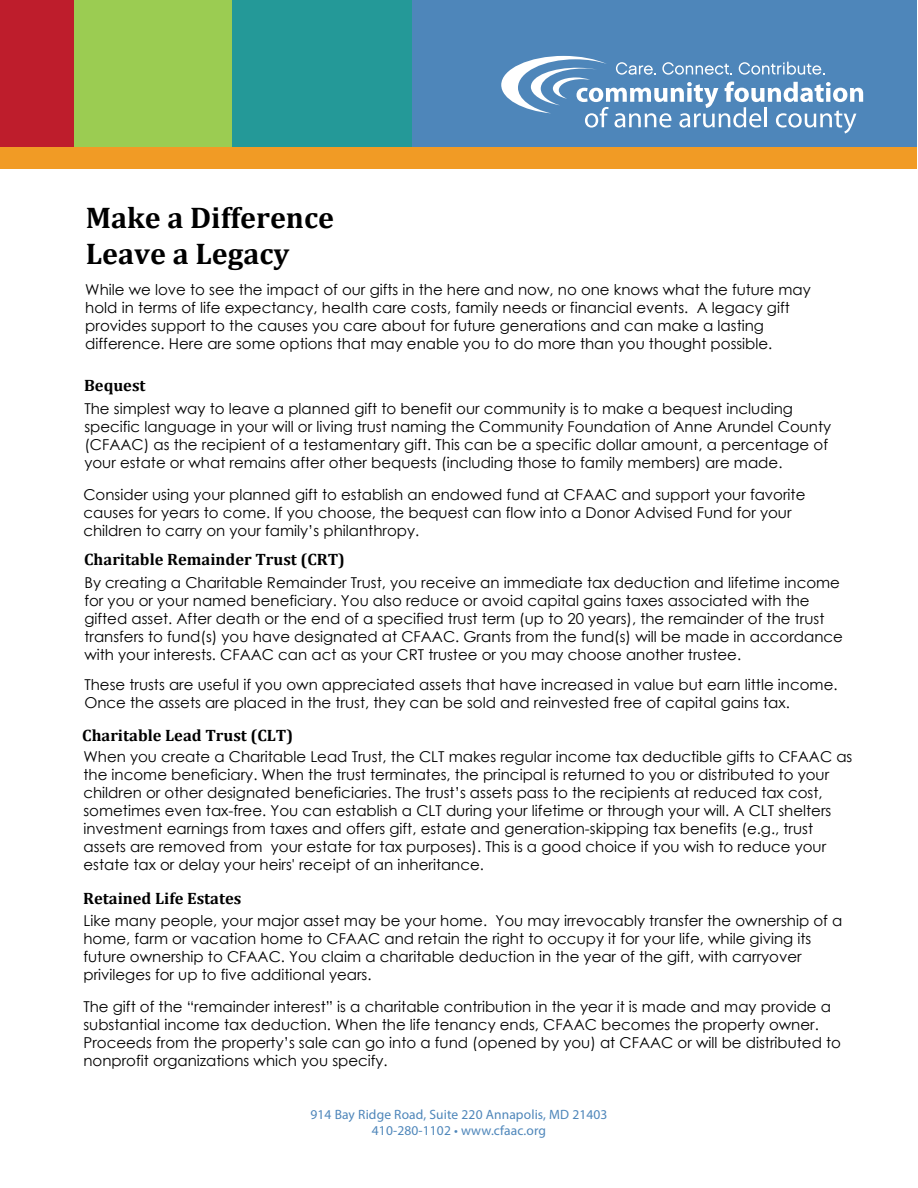
<style>
.page{position:relative;width:918px;height:1188px;background:#fff}
.page>*{position:absolute;margin:0;border:0;box-sizing:border-box;transform-origin:0 0}
.t1{font:700 30px/36px "Cambria";color:#000}
.t2{font:700 16.5px "Cambria";color:#000}
.t3{font:15px/18px "Century Gothic";color:#000}
.t4{font:13.5px/16.2px "Myriad Pro";letter-spacing:.01em;color:#4e86ba;text-align:center}
</style>
<div class="page">
<div style="left:407px;top:0;width:510px;height:158px;background:#4e86ba"></div>
<div style="left:0;top:0;width:109px;height:158px;background:#be1d2c"></div>
<div style="left:74px;top:0;width:197px;height:158px;background:#9bcc52"></div>
<div style="left:232px;top:0;width:180px;height:158px;background:#249998"></div>
<div style="left:0;top:148px;width:917px;height:21px;background:#f19b25"></div>
<svg style="left:501px;top:56px;width:363px;height:77px"></svg>
<h1 class="t1" style="left:86px;top:199px;width:250px">Make a Difference<br>Leave a Legacy</h1>
<p class="t3" style="left:85px;top:280px;width:727px">While we love to see the impact of our gifts in the here and now, no one knows what the future may hold in terms of life expectancy, health care costs, family needs or financial events. A legacy gift provides support to the causes you care about for future generations and can make a lasting difference. Here are some options that may enable you to do more than you thought possible.</p>
<p class="t2" style="left:84px;top:373px;width:63px">Bequest</p>
<p class="t3" style="left:84px;top:400px;width:748px">The simplest way to leave a planned gift to benefit our community is to make a bequest including specific language in your will or living trust naming the Community Foundation of Anne Arundel County (CFAAC) as the recipient of a testamentary gift. This can be a specific dollar amount, a percentage of your estate or what remains after other bequests (including those to family members) are made.</p>
<p class="t3" style="left:83px;top:486px;width:724px">Consider using your planned gift to establish an endowed fund at CFAAC and support your favorite causes for years to come. If you choose, the bequest can flow into a Donor Advised Fund for your children to carry on your family’s philanthropy.</p>
<p class="t2" style="left:84px;top:548px;width:262px">Charitable Remainder Trust (CRT)</p>
<p class="t3" style="left:84px;top:573px;width:760px">By creating a Charitable Remainder Trust, you receive an immediate tax deduction and lifetime income for you or your named beneficiary. You also reduce or avoid capital gains taxes associated with the gifted asset. After death or the end of a specified trust term (up to 20 years), the remainder of the trust transfers to fund(s) you have designated at CFAAC. Grants from the fund(s) will be made in accordance with your interests. CFAAC can act as your CRT trustee or you may choose another trustee.</p>
<p class="t3" style="left:84px;top:676px;width:755px">These trusts are useful if you own appreciated assets that have increased in value but earn little income.<br>Once the assets are placed in the trust, they can be sold and reinvested free of capital gains tax.</p>
<p class="t2" style="left:82px;top:724px;width:212px">Charitable Lead Trust (CLT)</p>
<p class="t3" style="left:83px;top:747px;width:770px">When you create a Charitable Lead Trust, the CLT makes regular income tax deductible gifts to CFAAC as the income beneficiary. When the trust terminates, the principal is returned to you or distributed to your children or other designated beneficiaries. The trust’s assets pass to the recipients at reduced tax cost, sometimes even tax-free. You can establish a CLT during your lifetime or through your will. A CLT shelters investment earnings from taxes and offers gift, estate and generation-skipping tax benefits (e.g., trust assets are removed from your estate for tax purposes). This is a good choice if you wish to reduce your estate tax or delay your heirs' receipt of an inheritance.</p>
<p class="t2" style="left:83px;top:887px;width:160px">Retained Life Estates</p>
<p class="t3" style="left:83px;top:912px;width:760px">Like many people, your major asset may be your home. You may irrevocably transfer the ownership of a home, farm or vacation home to CFAAC and retain the right to occupy it for your life, while giving its future ownership to CFAAC. You claim a charitable deduction in the year of the gift, with carryover privileges for up to five additional years.</p>
<p class="t3" style="left:83px;top:997px;width:759px">The gift of the “remainder interest” is a charitable contribution in the year it is made and may provide a substantial income tax deduction. When the life tenancy ends, CFAAC becomes the property owner.<br>Proceeds from the property’s sale can go into a fund (opened by you) at CFAAC or will be distributed to nonprofit organizations which you specify.</p>
<p class="t4" style="left:310px;top:1106px;width:299px">914 Bay Ridge Road, Suite 220 Annapolis, MD 21403<br>410-280-1102 • www.cfaac.org</p>
</div>
